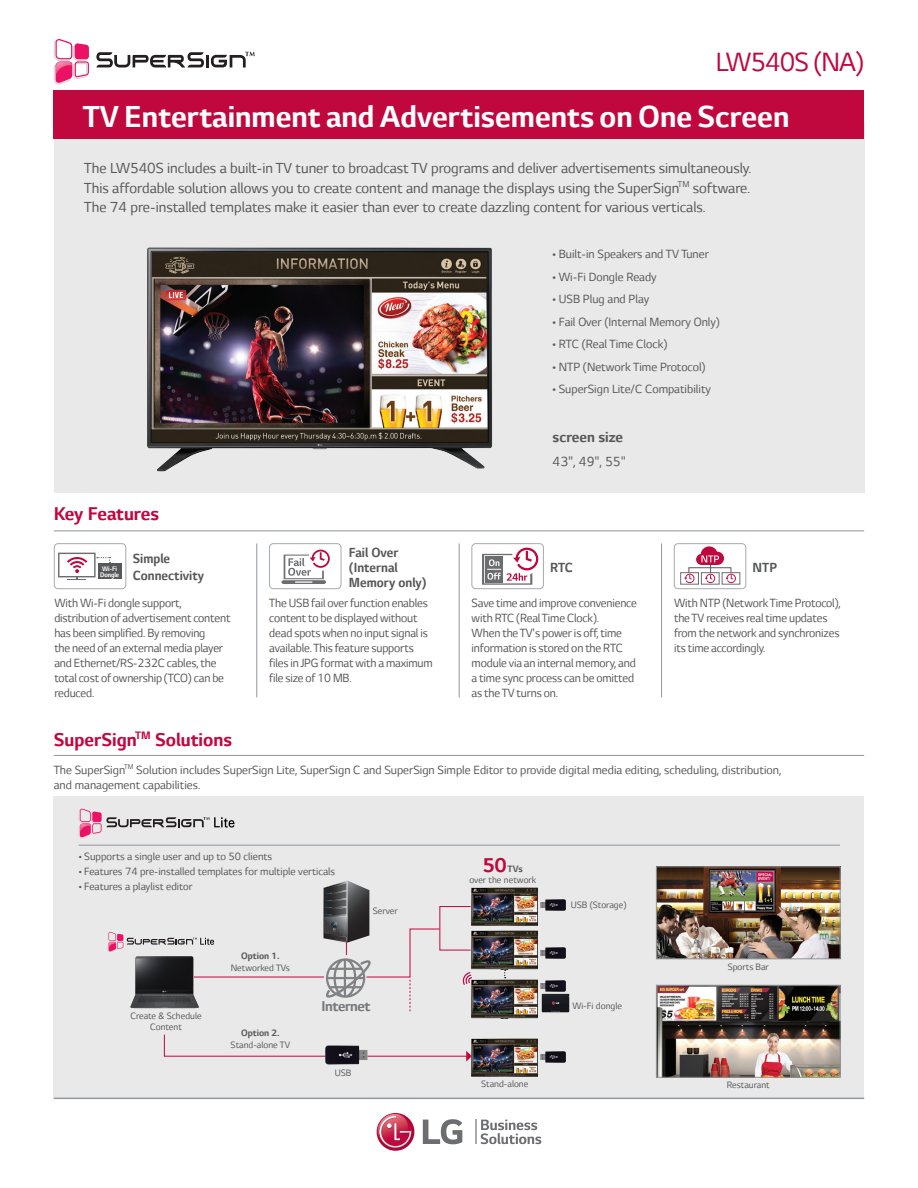
<style>
.page{position:relative;width:918px;height:1188px;background:#fff}
.page>*{position:absolute;margin:0;border:0;box-sizing:border-box;transform-origin:0 0}
.t1{font:700 34.5px "LG Smart";color:#fff}
.t2{font:30px "LG Smart";letter-spacing:-.03em;color:#c0073e}
.t3{font:700 21px "LG Smart";color:#c0073e}
.t4{font:16.5px "LG Smart";color:#57585a}
.t5{font:700 16.5px "LG Smart";color:#57585a}
.t6{font:700 16.2px "LG Smart";letter-spacing:-.025em;color:#76787b}
.t7{font:700 15px "LG Smart";color:#57585a;scale:.96 1}
.t8{font:15px "LG Smart";color:#57585a}
.t9{font:13.5px/15px "LG Smart";letter-spacing:-.01em;color:#57585a}
.t10{font:12px "LG Smart";color:#57585a}
.정규{font:10.5px "LG Smart";color:#57585a}
.정규-2{font:700 10.5px "LG Smart";color:#57585a}
.t11{font:700 7.5px "LG Smart";letter-spacing:-.01em;color:#fff;scale:.95 1}
.s1{font-size:22.65px;color:#c0073e}
</style>
<div class="page">
<div style="left:54px;top:122px;width:810px;height:371px;background:#e9e9e9"></div>
<img style="left:147px;top:247px;width:346px;height:225px">
<div style="left:54px;top:91px;width:810px;height:48px;background:#c0073e"></div>
<hr style="left:54px;top:531px;width:810px;height:1px;background:#90979d">
<div style="left:54px;top:797px;width:810px;height:302px;background:#e9e9e9"></div>
<hr style="left:54px;top:1098px;width:810px;height:1px;background:#90979d">
<svg style="left:54px;top:39px;width:35px;height:46px"></svg>
<img style="left:56px;top:62px;width:16px;height:12px">
<svg style="left:96px;top:52px;width:159px;height:16px"></svg>
<svg style="left:79px;top:809px;width:155px;height:29px"></svg>
<hr style="left:79px;top:845px;width:761px;height:1px;background:#90979d">
<img style="left:658px;top:987px;width:180px;height:88px">
<div style="left:656px;top:985px;width:184px;height:92px;border:1px solid #939598"></div>
<img style="left:658px;top:869px;width:180px;height:88px">
<div style="left:656px;top:867px;width:184px;height:92px;border:1px solid #939598"></div>
<hr style="left:194px;top:977px;width:130px;height:1px;background:#c0073e">
<svg style="left:108px;top:932px;width:106px;height:20px"></svg>
<svg style="left:164px;top:1034px;width:307px;height:28px"></svg>
<img style="left:540px;top:899px;width:26px;height:12px">
<img style="left:540px;top:947px;width:26px;height:12px">
<img style="left:540px;top:980px;width:26px;height:12px">
<img style="left:325px;top:1045px;width:43px;height:20px">
<svg style="left:323px;top:881px;width:117px;height:130px"></svg>
<img style="left:471px;top:887px;width:67px;height:39px">
<img style="left:471px;top:930px;width:67px;height:39px">
<img style="left:471px;top:979px;width:67px;height:39px">
<img style="left:540px;top:1051px;width:26px;height:12px">
<img style="left:471px;top:1038px;width:67px;height:39px">
<img style="left:130px;top:956px;width:73px;height:53px">
<img style="left:542px;top:994px;width:27px;height:18px">
<svg style="left:463px;top:972px;width:9px;height:13px"></svg>
<hr style="left:54px;top:755px;width:810px;height:1px;background:#90979d">
<hr style="left:661px;top:543px;width:1px;height:154px;background:#90979d">
<hr style="left:257px;top:543px;width:1px;height:154px;background:#90979d">
<hr style="left:459px;top:543px;width:1px;height:154px;background:#90979d">
<svg style="left:482px;top:547px;width:57px;height:38px"></svg>
<div style="left:472px;top:543px;width:72px;height:46px;border:1px solid #a8a9ad;border-radius:4px"></div>
<div style="left:58px;top:553px;width:38px;height:24px;background:#fff;border:1px solid #6c6d70"></div>
<svg style="left:67px;top:557px;width:20px;height:23px"></svg>
<div style="left:54px;top:543px;width:72px;height:46px;border:1px solid #a8a9ad;border-radius:4px"></div>
<div style="left:98px;top:563px;width:24px;height:16px;background:#57585a"></div>
<svg style="left:97px;top:557px;width:14px;height:6px"></svg>
<div style="left:674px;top:543px;width:72px;height:46px;border:1px solid #a8a9ad;border-radius:4px"></div>
<div style="left:680px;top:572px;width:19px;height:13px;background:#fff;border:1px solid #6c6d70"></div>
<svg style="left:701px;top:583px;width:18px;height:2px"></svg>
<div style="left:722px;top:572px;width:18px;height:13px;background:#fff;border:1px solid #6c6d70"></div>
<svg style="left:684px;top:546px;width:52px;height:37px"></svg>
<div style="left:269px;top:543px;width:72px;height:46px;border:1px solid #a8a9ad;border-radius:4px"></div>
<hr style="left:281px;top:580px;width:45px;height:4px;background:#6c6d70;border-radius:2px">
<svg style="left:284px;top:549px;width:46px;height:34px"></svg>
<svg style="left:423px;top:1119px;width:39px;height:25px"></svg>
<svg style="left:377px;top:1113px;width:37px;height:38px"></svg>
<svg style="left:376px;top:1114px;width:36px;height:34px"></svg>
<svg style="left:476px;top:1120px;width:65px;height:24px"></svg>
<p class="t2" style="left:716px;top:46px;width:150px">LW540S (NA)</p>
<p class="t1" style="left:83px;top:98px;width:708px">TV Entertainment and Advertisements on One Screen</p>
<p class="t4" style="left:84px;top:160px;width:669px">The LW540S includes a built-in TV tuner to broadcast TV programs and deliver advertisements simultaneously.</p>
<p class="t4" style="left:84px;top:179px;width:667px">This affordable solution allows you to create content and manage the displays using the SuperSign<sup>TM</sup> software.</p>
<p class="t4" style="left:84px;top:199px;width:623px">The 74 pre-installed templates make it easier than ever to create dazzling content for various verticals.</p>
<p class="t9" style="left:553px;top:247px;width:158px">• Built-in Speakers and TV Tuner</p>
<p class="t9" style="left:553px;top:269px;width:106px">• Wi-Fi Dongle Ready</p>
<p class="t9" style="left:553px;top:292px;width:98px">• USB Plug and Play</p>
<p class="t9" style="left:553px;top:314px;width:169px">• Fail Over (Internal Memory Only)</p>
<p class="t9" style="left:553px;top:337px;width:117px">• RTC (Real Time Clock)</p>
<p class="t9" style="left:553px;top:359px;width:155px">• NTP (Network Time Protocol)</p>
<p class="t9" style="left:553px;top:382px;width:160px">• SuperSign Lite/C Compatibility</p>
<p class="t5" style="left:553px;top:428px;width:72px">screen size</p>
<p class="t3" style="left:54px;top:502px;width:107px">Key Features</p>
<p class="t8" style="left:553px;top:453px;width:75px">43", 49", 55"</p>
<p class="t7" style="left:349px;top:544px;width:53px">Fail Over</p>
<p class="t7" style="left:349px;top:559px;width:52px">(Internal</p>
<p class="t7" style="left:349px;top:574px;width:82px">Memory only)</p>
<p class="t7" style="left:133px;top:550px;width:40px">Simple</p>
<p class="t7" style="left:133px;top:567px;width:76px">Connectivity</p>
<p class="t11" style="left:102px;top:564px;width:17px">Wi-Fi</p>
<p class="t7" style="left:550px;top:559px;width:25px">RTC</p>
<p class="t7" style="left:753px;top:559px;width:27px">NTP</p>
<p class="t11" style="left:100px;top:570px;width:22px">Dongle</p>
<p class="t9" style="left:54px;top:596px;width:178px">With Wi-Fi dongle support, distribution of advertisement content has been simplified. By removing<br>the need of an external media player and Ethernet/RS-232C cables, the total cost of ownership (TCO) can be reduced.</p>
<p class="t9" style="left:269px;top:596px;width:160px">The USB fail over function enables content to be displayed without</p>
<p class="t9" style="left:269px;top:626px;width:160px">dead spots when no input signal is available. This feature supports</p>
<p class="t9" style="left:269px;top:656px;width:165px">files in JPG format with a maximum file size of 10 MB.</p>
<p class="t3" style="left:54px;top:728px;width:180px">SuperSign<sup>TM</sup> Solutions</p>
<p class="t9" style="left:472px;top:596px;width:167px">Save time and improve convenience with RTC (Real Time Clock).<br>When the TV's power is off, time information is stored on the RTC module via an internal memory, and a time sync process can be omitted as the TV turns on.</p>
<p class="t9" style="left:674px;top:596px;width:168px">With NTP (Network Time Protocol), the TV receives real time updates from the network and synchronizes its time accordingly.</p>
<p class="t9" style="left:54px;top:762px;width:729px">The SuperSign<sup>TM</sup> Solution includes SuperSign Lite, SuperSign C and SuperSign Simple Editor to provide digital media editing, scheduling, distribution,</p>
<p class="t9" style="left:54px;top:777px;width:148px">and management capabilities.</p>
<p class="t10" style="left:79px;top:850px;width:195px">• Supports a single user and up to 50 clients</p>
<p class="t10" style="left:79px;top:865px;width:258px">• Features 74 pre-installed templates for multiple verticals</p>
<p class="t10" style="left:79px;top:880px;width:115px">• Features a playlist editor</p>
<p class="정규-2" style="left:241px;top:950px;width:40px">Option 1.</p>
<p class="정규" style="left:231px;top:962px;width:61px">Networked TVs</p>
<p class="정규" style="left:373px;top:905px;width:27px">Server</p>
<p class="정규" style="left:130px;top:1011px;width:73px">Create &amp; Schedule</p>
<p class="정규" style="left:150px;top:1021px;width:33px">Content</p>
<p class="정규-2" style="left:241px;top:1027px;width:40px">Option 2.</p>
<p class="정규" style="left:231px;top:1039px;width:61px">Stand-alone TV</p>
<p class="t6" style="left:322px;top:998px;width:51px">Internet</p>
<p class="정규" style="left:335px;top:1067px;width:18px">USB</p>
<p class="정규-2" style="left:483px;top:863px;width:42px"><span class="s1">50</span>TVs</p>
<p class="정규" style="left:469px;top:874px;width:68px">over the network</p>
<p class="정규" style="left:571px;top:899px;width:57px">USB (Storage)</p>
<p class="정규" style="left:572px;top:1000px;width:51px">Wi-Fi dongle</p>
<p class="정규" style="left:728px;top:961px;width:43px">Sports Bar</p>
<p class="정규" style="left:481px;top:1078px;width:49px">Stand-alone</p>
<p class="정규" style="left:727px;top:1080px;width:44px">Restaurant</p>
</div>
